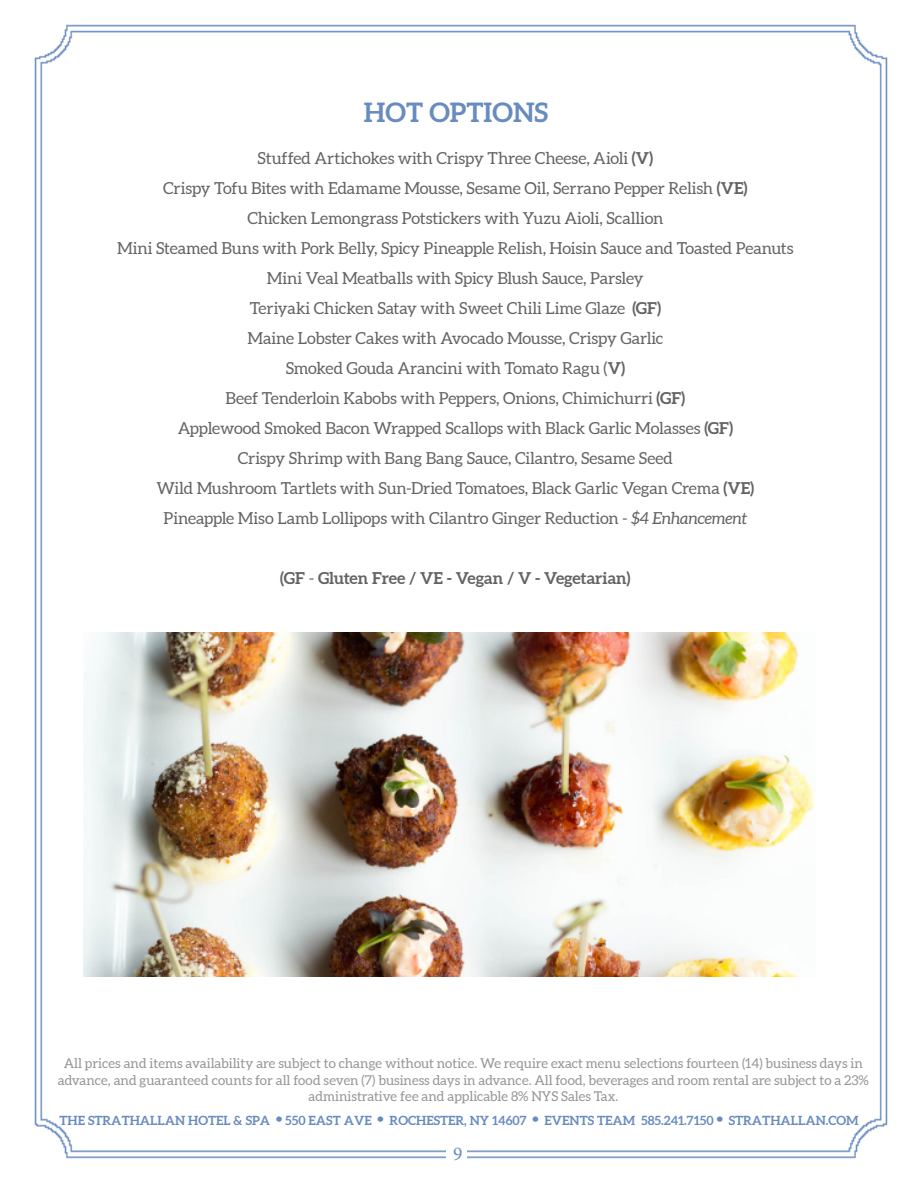
<style>
.page{position:relative;width:918px;height:1188px;background:#fff}
.page>*{position:absolute;margin:0;border:0;box-sizing:border-box;transform-origin:0 0}
.t1{font:700 27px "Aleo";color:#688bc0}
.t2{font:19.5px "Minion Pro";color:#688bc0}
.t3{font:16.5px/30px "Aleo";letter-spacing:-.005em;color:#636366;text-align:center}
.t4{font:700 16.5px "Aleo";letter-spacing:-.005em;color:#636366}
.t5{font:13.5px/16.2px "Aleo";color:#939598;text-align:center}
.t6{font:700 12.75px "Aleo";color:#688bc0}
.s1{font-weight:700}
.s2{font-style:italic}
.s3{font-weight:400}
</style>
<div class="page">
<img style="left:34px;top:24px;width:854px;height:1135px">
<div style="left:447px;top:1146px;width:20px;height:23px;background:#fff"></div>
<img style="left:84px;top:633px;width:731px;height:343px">
<p class="t1" style="left:364px;top:95px;width:186px">HOT OPTIONS</p>
<p class="t3" style="left:258px;top:144px;width:397px">Stuffed Artichokes with Crispy Three Cheese, Aioli <span class="s1">(V)</span></p>
<p class="t3" style="left:163px;top:174px;width:586px">Crispy Tofu Bites with Edamame Mousse, Sesame Oil, Serrano Pepper Relish <span class="s1">(VE)</span></p>
<p class="t3" style="left:247px;top:204px;width:418px">Chicken Lemongrass Potstickers with Yuzu Aioli, Scallion</p>
<p class="t3" style="left:117px;top:234px;width:678px">Mini Steamed Buns with Pork Belly, Spicy Pineapple Relish, Hoisin Sauce and Toasted Peanuts</p>
<p class="t3" style="left:267px;top:264px;width:378px">Mini Veal Meatballs with Spicy Blush Sauce, Parsley</p>
<p class="t3" style="left:250px;top:294px;width:413px">Teriyaki Chicken Satay with Sweet Chili Lime Glaze <span class="s1">(GF)</span></p>
<p class="t3" style="left:247px;top:324px;width:417px">Maine Lobster Cakes with Avocado Mousse, Crispy Garlic</p>
<p class="t3" style="left:286px;top:354px;width:341px">Smoked Gouda Arancini with Tomato Ragu (<span class="s1">V)</span></p>
<p class="t3" style="left:178px;top:384px;width:557px">Beef Tenderloin Kabobs with Peppers, Onions, Chimichurri <span class="s1">(GF)<br></span>Applewood Smoked Bacon Wrapped Scallops with Black Garlic Molasses <span class="s1">(GF)</span></p>
<p class="t3" style="left:238px;top:444px;width:437px">Crispy Shrimp with Bang Bang Sauce, Cilantro, Sesame Seed</p>
<p class="t3" style="left:156px;top:474px;width:599px">Wild Mushroom Tartlets with Sun-Dried Tomatoes, Black Garlic Vegan Crema <span class="s1">(VE)</span></p>
<p class="t3" style="left:164px;top:504px;width:585px">Pineapple Miso Lamb Lollipops with Cilantro Ginger Reduction - <span class="s2">$4 Enhancement</span></p>
<p class="t4" style="left:280px;top:568px;width:352px">(GF <span class="s3">-</span> Gluten Free / VE - Vegan / V - Vegetarian)</p>
<p class="t5" style="left:58px;top:1056px;width:813px">All prices and items availability are subject to change without notice. We require exact menu selections fourteen (14) business days in advance, and guaranteed counts for all food seven (7) business days in advance. All food, beverages and room rental are subject to a 23% administrative fee and applicable 8% NYS Sales Tax.</p>
<p class="t6" style="left:60px;top:1112px;width:801px">THE STRATHALLAN HOTEL &amp; SPA • 550 EAST AVE • ROCHESTER, NY 14607 • EVENTS TEAM 585.241.7150 • STRATHALLAN.COM</p>
<p class="t2" style="left:453px;top:1140px;width:11px">9</p>
</div>
